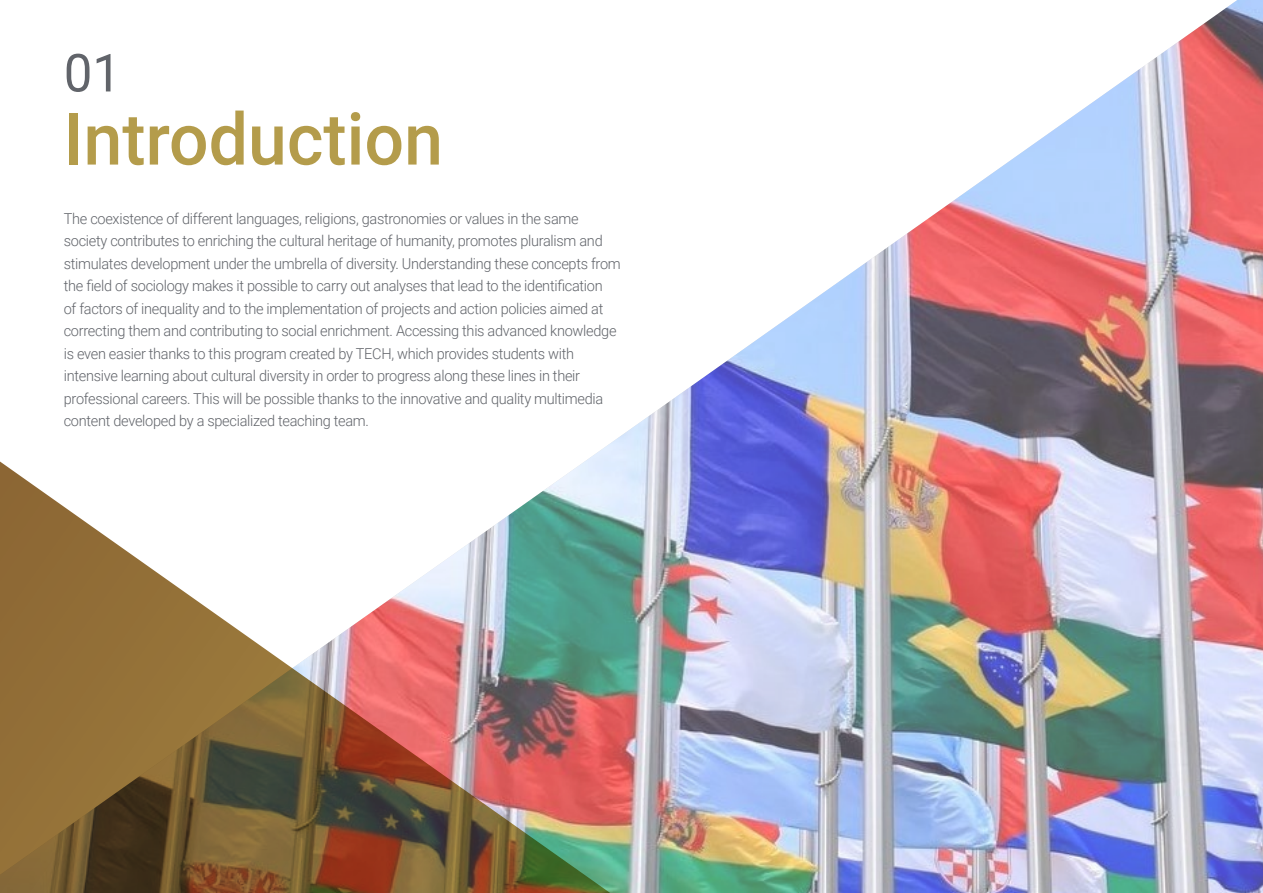
<style>
.page{position:relative;width:1263px;height:893px;background:#fff}
.page>*{position:absolute;margin:0;border:0;box-sizing:border-box;transform-origin:0 0}
.t1{font:500 72px "Roboto";color:#b49c4b}
.t2{font:52.5px "Roboto";color:#61646a}
.t3{font:300 15px/22.5px "Roboto";letter-spacing:-.02em;color:#61646a}
</style>
<div class="page">
<img style="left:607px;top:0;width:656px;height:893px">
<img style="left:0;top:446px;width:640px;height:447px">
<h2 class="t2" style="left:64px;top:36px;width:59px">01</h2>
<h1 class="t1" style="left:64px;top:89px;width:381px">Introduction</h1>
<p class="t3" style="left:64px;top:207px;width:558px">The coexistence of different languages, religions, gastronomies or values in the same society contributes to enriching the cultural heritage of humanity, promotes pluralism and stimulates development under the umbrella of diversity. Understanding these concepts from the field of sociology makes it possible to carry out analyses that lead to the identification<br>of factors of inequality and to the implementation of projects and action policies aimed at correcting them and contributing to social enrichment. Accessing this advanced knowledge is even easier thanks to this program created by TECH, which provides students with intensive learning about cultural diversity in order to progress along these lines in their professional careers. This will be possible thanks to the innovative and quality multimedia content developed by a specialized teaching team.</p>
</div>
